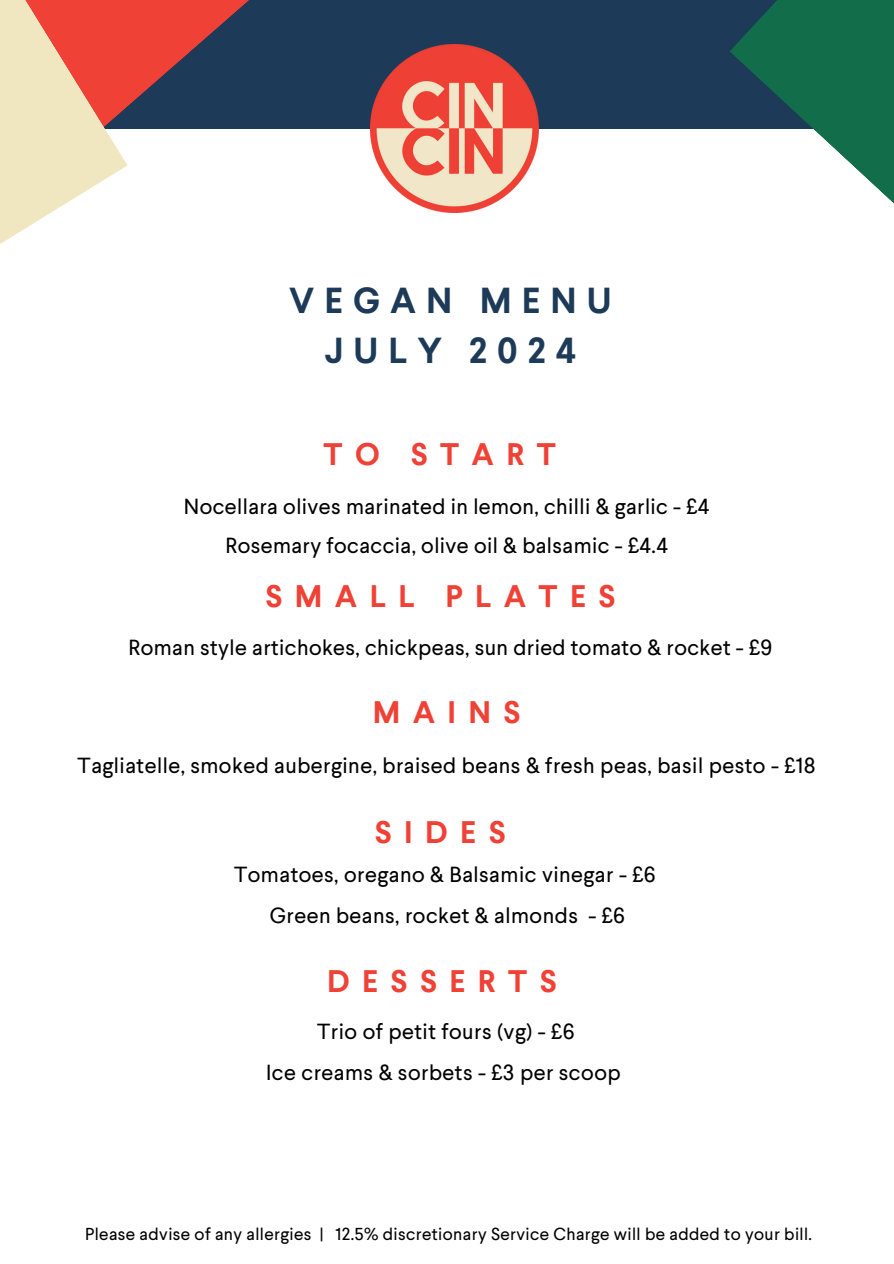
<style>
.page{position:relative;width:894px;height:1264px;background:#fff}
.page>*{position:absolute;margin:0;border:0;box-sizing:border-box;transform-origin:0 0}
.t1{font:700 36px/49.5px "Larsseit";letter-spacing:.28em;color:#1d3b58;text-align:center}
.t2{font:700 31.05px "Larsseit";letter-spacing:.4em;color:#ef4135}
.t3{font:21.75px/40.5px "Larsseit";letter-spacing:.025em;color:#000;text-align:center}
.t4{font:17.25px "Larsseit";letter-spacing:.025em;color:#000}
</style>
<div class="page">
<div style="left:0;top:0;width:893px;height:128px;background:#1d3b58"></div>
<svg style="left:128px;top:0;width:340px;height:129px"></svg>
<svg style="left:0;top:0;width:128px;height:244px;fill:#f0e6c0"></svg>
<svg style="left:729px;top:0;width:164px;height:203px;fill:#116d4a"></svg>
<img style="left:370px;top:45px;width:168px;height:168px">
<h2 class="t1" style="left:289px;top:274px;width:324px">VEGAN MENU<br>JULY 2024</h2>
<h3 class="t2" style="left:323px;top:434px;width:233px">TO START</h3>
<h2 class="t3" style="left:184px;top:486px;width:527px;line-height:39.3px">Nocellara olives marinated in lemon, chilli &amp; garlic - £4<br>Rosemary focaccia, olive oil &amp; balsamic - £4.4</h2>
<h3 class="t2" style="left:265px;top:576px;width:351px">SMALL PLATES</h3>
<h2 class="t3" style="left:128px;top:626px;width:645px">Roman style artichokes, chickpeas, sun dried tomato &amp; rocket - £9</h2>
<h3 class="t2" style="left:372px;top:692px;width:149px">MAINS</h3>
<h2 class="t3" style="left:78px;top:744px;width:739px">Tagliatelle, smoked aubergine, braised beans &amp; fresh peas, basil pesto - £18</h2>
<h3 class="t2" style="left:374px;top:812px;width:132px">SIDES</h3>
<p class="t3" style="left:234px;top:853px;width:423px">Tomatoes, oregano &amp; Balsamic vinegar - £6<br>Green beans, rocket &amp; almonds - £6</p>
<h3 class="t2" style="left:327px;top:961px;width:231px">DESSERTS</h3>
<h2 class="t3" style="left:266px;top:1010px;width:356px">Trio of petit fours (vg) - £6<br>Ice creams &amp; sorbets - £3 per scoop</h2>
<h1 class="t4" style="left:85px;top:1222px;width:728px">Please advise of any allergies | 12.5% discretionary Service Charge will be added to your bill.</h1>
</div>
